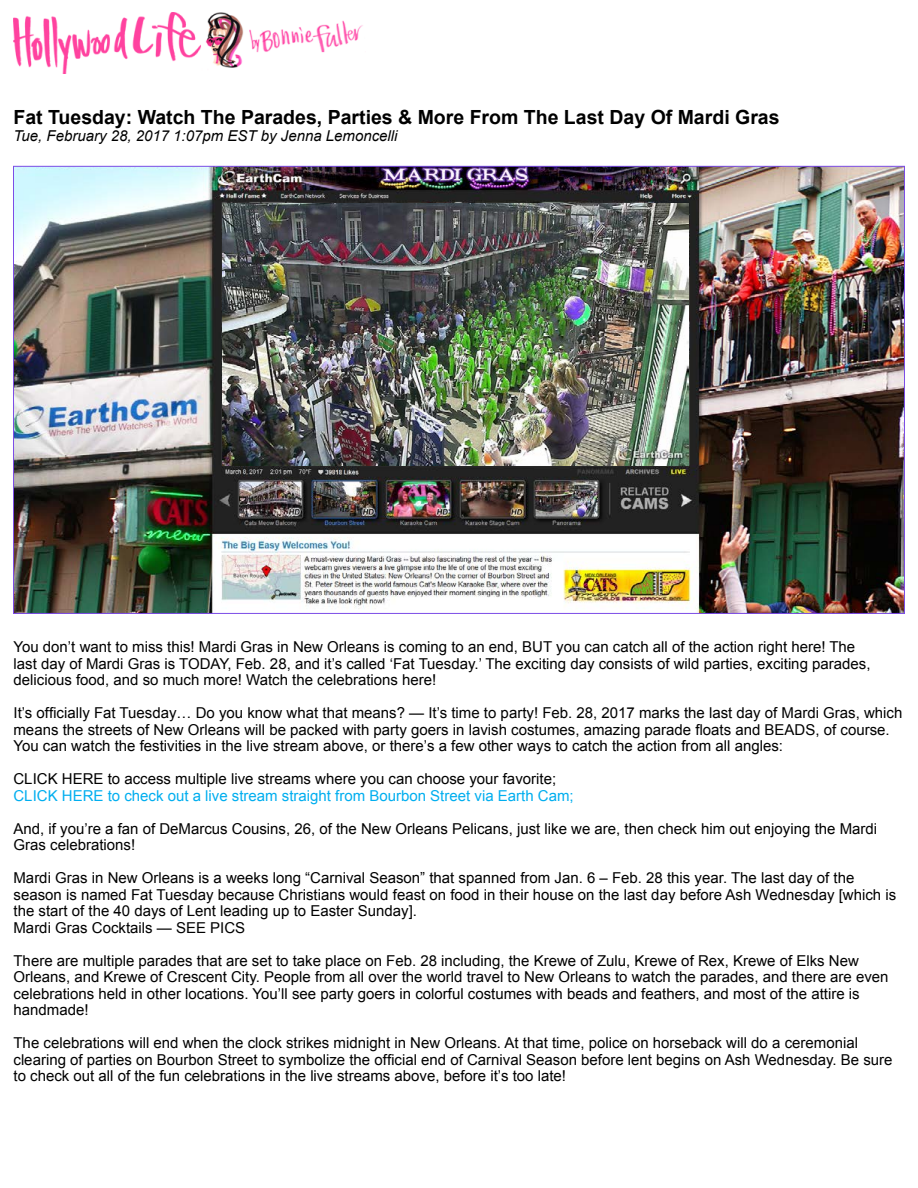
<style>
.page{position:relative;width:918px;height:1188px;background:#fff}
.page>*{position:absolute;margin:0;border:0;box-sizing:border-box;transform-origin:0 0}
.t1{font:700 19.5px "Arial";color:#000}
.t2{font:15px/16.5px "Arial";color:#000}
.t3{font:15px "Arial";color:#00aeef}
.t4{font:italic 15px "Arial";color:#000}
</style>
<div class="page">
<img style="left:15px;top:168px;width:888px;height:444px">
<img style="left:222px;top:203px;width:466px;height:262px">
<img style="left:13px;top:12px;width:350px;height:62px">
<h1 class="t1" style="left:14px;top:105px;width:768px">Fat Tuesday: Watch The Parades, Parties &amp; More From The Last Day Of Mardi Gras</h1>
<p class="t4" style="left:14px;top:126px;width:386px">Tue, February 28, 2017 1:07pm EST by Jenna Lemoncelli</p>
<p class="t2" style="left:14px;top:639px;width:859px">You don’t want to miss this! Mardi Gras in New Orleans is coming to an end, BUT you can catch all of the action right here! The last day of Mardi Gras is TODAY, Feb. 28, and it’s called ‘Fat Tuesday.’ The exciting day consists of wild parties, exciting parades, delicious food, and so much more! Watch the celebrations here!</p>
<p class="t2" style="left:14px;top:705px;width:890px">It’s officially Fat Tuesday… Do you know what that means? — It’s time to party! Feb. 28, 2017 marks the last day of Mardi Gras, which means the streets of New Orleans will be packed with party goers in lavish costumes, amazing parade floats and BEADS, of course.<br>You can watch the festivities in the live stream above, or there’s a few other ways to catch the action from all angles:</p>
<p class="t2" style="left:14px;top:771px;width:544px">CLICK HERE to access multiple live streams where you can choose your favorite;</p>
<p class="t3" style="left:14px;top:786px;width:562px">CLICK HERE to check out a live stream straight from Bourbon Street via Earth Cam;</p>
<p class="t2" style="left:14px;top:820px;width:865px">And, if you’re a fan of DeMarcus Cousins, 26, of the New Orleans Pelicans, just like we are, then check him out enjoying the Mardi<br>Gras celebrations!</p>
<p class="t2" style="left:14px;top:870px;width:884px">Mardi Gras in New Orleans is a weeks long “Carnival Season” that spanned from Jan. 6 – Feb. 28 this year. The last day of the season is named Fat Tuesday because Christians would feast on food in their house on the last day before Ash Wednesday [which is the start of the 40 days of Lent leading up to Easter Sunday].<br>Mardi Gras Cocktails — SEE PICS</p>
<p class="t2" style="left:14px;top:952px;width:877px">There are multiple parades that are set to take place on Feb. 28 including, the Krewe of Zulu, Krewe of Rex, Krewe of Elks New Orleans, and Krewe of Crescent City. People from all over the world travel to New Orleans to watch the parades, and there are even celebrations held in other locations. You’ll see party goers in colorful costumes with beads and feathers, and most of the attire is handmade!</p>
<p class="t2" style="left:14px;top:1035px;width:881px">The celebrations will end when the clock strikes midnight in New Orleans. At that time, police on horseback will do a ceremonial clearing of parties on Bourbon Street to symbolize the official end of Carnival Season before lent begins on Ash Wednesday. Be sure to check out all of the fun celebrations in the live streams above, before it’s too late!</p>
</div>
